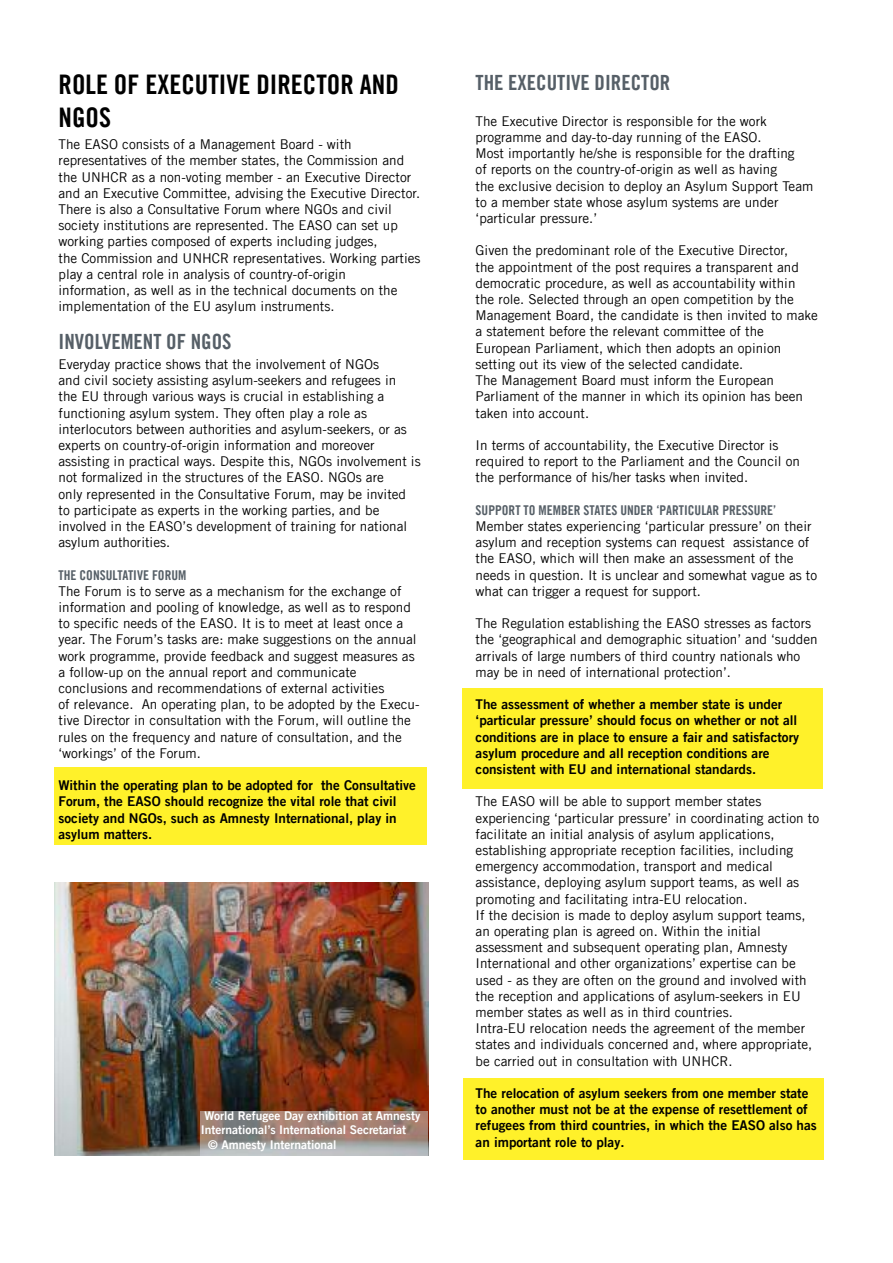
<style>
.page{position:relative;width:893px;height:1263px;background:#fff}
.page>*{position:absolute;margin:0;border:0;box-sizing:border-box;transform-origin:0 0}
.t1{font:27px/32.4px "Amnesty Trade Gothic Bd Cn 20";color:#000}
.t2{font:21px "Amnesty Trade Gothic Bd Cn 20";color:#565f67}
.t3{font:13.5px/16.2px "Amnesty Trade Gothic";color:#000}
.t4{font:13.5px/16.2px "Amnesty Trade Gothic Bd 2";color:#000}
.t5{font:13.5px "Amnesty Trade Gothic Bd Cn 20";color:#565f67}
.t6{font:12px "Amnesty Trade Gothic Bd 2";color:#fff}
</style>
<div class="page">
<div style="left:462px;top:688px;width:361px;height:100px;background:#fff12a"></div>
<div style="left:463px;top:1078px;width:361px;height:81px;background:#fff12a"></div>
<div style="left:54px;top:767px;width:373px;height:78px;background:#fff12a"></div>
<img style="left:54px;top:882px;width:374px;height:274px">
<img style="left:201px;top:1111px;width:226px;height:45px">
<h1 class="t1" style="left:58px;top:68px;width:342px">ROLE OF EXECUTIVE DIRECTOR AND<br>NGOS</h1>
<p class="t3" style="left:58px;top:136px;width:364px">The EASO consists of a Management Board - with representatives of the member states, the Commission and the UNHCR as a non-voting member - an Executive Director and an Executive Committee, advising the Executive Director.<br>There is also a Consultative Forum where NGOs and civil society institutions are represented. The EASO can set up working parties composed of experts including judges,<br>the Commission and UNHCR representatives. Working parties play a central role in analysis of country-of-origin information, as well as in the technical documents on the implementation of the EU asylum instruments.</p>
<h2 class="t2" style="left:58px;top:329px;width:174px">INVOLVEMENT OF NGOS</h2>
<p class="t3" style="left:58px;top:356px;width:364px">Everyday practice shows that the involvement of NGOs<br>and civil society assisting asylum-seekers and refugees in<br>the EU through various ways is crucial in establishing a functioning asylum system. They often play a role as interlocutors between authorities and asylum-seekers, or as experts on country-of-origin information and moreover assisting in practical ways. Despite this, NGOs involvement is not formalized in the structures of the EASO. NGOs are<br>only represented in the Consultative Forum, may be invited to participate as experts in the working parties, and be involved in the EASO’s development of training for national asylum authorities.</p>
<p class="t5" style="left:59px;top:566px;width:129px">THE CONSULTATIVE FORUM</p>
<p class="t3" style="left:59px;top:583px;width:363px">The Forum is to serve as a mechanism for the exchange of information and pooling of knowledge, as well as to respond to specific needs of the EASO. It is to meet at least once a year. The Forum’s tasks are: make suggestions on the annual work programme, provide feedback and suggest measures as a follow-up on the annual report and communicate conclusions and recommendations of external activities<br>of relevance. An operating plan, to be adopted by the Execu&shy;tive Director in consultation with the Forum, will outline the rules on the frequency and nature of consultation, and the ‘workings’ of the Forum.</p>
<p class="t4" style="left:59px;top:777px;width:359px">Within the operating plan to be adopted for the Consultative Forum, the EASO should recognize the vital role that civil society and NGOs, such as Amnesty International, play in asylum matters.</p>
<p class="t6" style="left:205px;top:1108px;width:217px">World Refugee Day exhibition at Amnesty</p>
<p class="t6" style="left:201px;top:1122px;width:207px">International’s International Secretariat</p>
<p class="t6" style="left:208px;top:1137px;width:130px">© Amnesty International</p>
<h2 class="t2" style="left:476px;top:69px;width:196px">THE EXECUTIVE DIRECTOR</h2>
<p class="t3" style="left:476px;top:113px;width:339px">The Executive Director is responsible for the work programme and day-to-day running of the EASO.<br>Most importantly he/she is responsible for the drafting<br>of reports on the country-of-origin as well as having<br>the exclusive decision to deploy an Asylum Support Team to a member state whose asylum systems are under ‘particular pressure.’</p>
<p class="t3" style="left:476px;top:242px;width:344px">Given the predominant role of the Executive Director,<br>the appointment of the post requires a transparent and democratic procedure, as well as accountability within<br>the role. Selected through an open competition by the Management Board, the candidate is then invited to make a statement before the relevant committee of the European Parliament, which then adopts an opinion setting out its view of the selected candidate.<br>The Management Board must inform the European Parliament of the manner in which its opinion has been taken into account.</p>
<p class="t3" style="left:476px;top:437px;width:326px">In terms of accountability, the Executive Director is required to report to the Parliament and the Council on the performance of his/her tasks when invited.</p>
<p class="t5" style="left:476px;top:501px;width:302px">SUPPORT TO MEMBER STATES UNDER ‘PARTICULAR PRESSURE’</p>
<p class="t3" style="left:476px;top:518px;width:343px">Member states experiencing ‘particular pressure’ on their asylum and reception systems can request assistance of the EASO, which will then make an assessment of the needs in question. It is unclear and somewhat vague as to what can trigger a request for support.</p>
<p class="t3" style="left:476px;top:615px;width:344px">The Regulation establishing the EASO stresses as factors the ‘geographical and demographic situation’ and ‘sudden arrivals of large numbers of third country nationals who may be in need of international protection’.</p>
<p class="t4" style="left:476px;top:696px;width:325px">The assessment of whether a member state is under ‘particular pressure’ should focus on whether or not all conditions are in place to ensure a fair and satisfactory asylum procedure and all reception conditions are consistent with EU and international standards.</p>
<p class="t3" style="left:476px;top:793px;width:345px">The EASO will be able to support member states experiencing ‘particular pressure’ in coordinating action to facilitate an initial analysis of asylum applications, establishing appropriate reception facilities, including emergency accommodation, transport and medical assistance, deploying asylum support teams, as well as promoting and facilitating intra-EU relocation.<br>If the decision is made to deploy asylum support teams, an operating plan is agreed on. Within the initial assessment and subsequent operating plan, Amnesty International and other organizations’ expertise can be used - as they are often on the ground and involved with the reception and applications of asylum-seekers in EU member states as well as in third countries.<br>Intra-EU relocation needs the agreement of the member states and individuals concerned and, where appropriate, be carried out in consultation with UNHCR.</p>
<p class="t4" style="left:476px;top:1085px;width:343px">The relocation of asylum seekers from one member state to another must not be at the expense of resettlement of refugees from third countries, in which the EASO also has an important role to play.</p>
</div>
